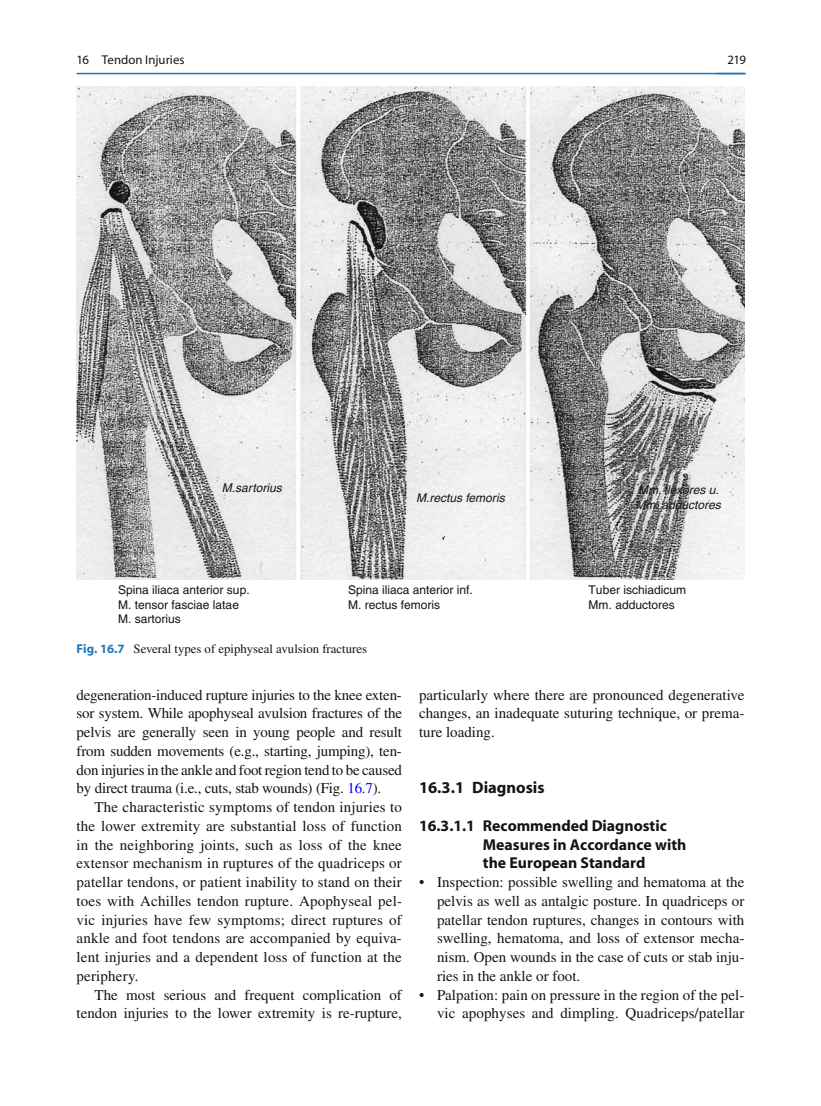
<style>
.page{position:relative;width:821px;height:1106px;background:#fff}
.page>*{position:absolute;margin:0;border:0;box-sizing:border-box;transform-origin:0 0}
.t1{font:700 16.5px "Myriad";color:#131413}
.t2{font:700 15.75px/18.8px "Myriad";color:#131413}
.t3{font:15px/18.8px "Times";color:#131413;text-align:justify}
.t4{font:12.75px "Times";color:#131413}
.t5{font:12.75px "Myriad";letter-spacing:.005em;color:#131413}
.t6{font:12px/14.4px "Helvetica";color:#131413}
.t7{font:italic 12px/14.4px "Helvetica";color:#131413}
.s1{font-family:"Myriad";font-weight:700;color:#1f77b9}
.s2{color:#00f}
</style>
<div class="page">
<hr style="left:716px;top:73px;width:30px;height:1px;background:#1f77b9">
<hr style="left:77px;top:73px;width:667px;height:1px;background:#1f77b9">
<img style="left:77px;top:86px;width:667px;height:493px">
<p class="t5" style="left:77px;top:55px;width:109px">16 Tendon Injuries</p>
<p class="t5" style="left:727px;top:55px;width:20px">219</p>
<p class="t7" style="left:222px;top:481px;width:61px">M.sartorius</p>
<p class="t6" style="left:118px;top:584px;width:133px">Spina iliaca anterior sup.<br>M. tensor fasciae latae<br>M. sartorius</p>
<p class="t7" style="left:416px;top:491px;width:90px">M.rectus femoris</p>
<p class="t7" style="left:635px;top:484px;width:87px">Mm. flexores u.<br>Mm. adductores</p>
<p class="t6" style="left:348px;top:584px;width:126px">Spina iliaca anterior inf.<br>M. rectus femoris</p>
<p class="t6" style="left:588px;top:584px;width:99px">Tuber ischiadicum<br>Mm. adductores</p>
<p class="t4" style="left:77px;top:644px;width:292px"><span class="s1">Fig. 16.7</span> Several types of epiphyseal avulsion fractures</p>
<p class="t3" style="left:77px;top:686px;width:327px">degeneration-induced rupture injuries to the knee exten&shy;sor system. While apophyseal avulsion fractures of the pelvis are generally seen in young people and result from sudden movements (e.g., starting, jumping), ten&shy;don injuries in the ankle and foot region tend to be caused by direct trauma (i.e., cuts, stab wounds) (Fig. <span class="s2">16.7</span> ).</p>
<p class="t3" style="left:77px;top:799px;width:327px;text-indent:18px">The characteristic symptoms of tendon injuries to the lower extremity are substantial loss of function in the neighboring joints, such as loss of the knee extensor mechanism in ruptures of the quadriceps or patellar tendons, or patient inability to stand on their toes with Achilles tendon rupture. Apophyseal pel&shy;vic injuries have few symptoms; direct ruptures of ankle and foot tendons are accompanied by equiva&shy;lent injuries and a dependent loss of function at the periphery.</p>
<p class="t3" style="left:77px;top:986px;width:327px;text-align:right">The most serious and frequent complication of tendon injuries to the lower extremity is re-rupture,</p>
<p class="t3" style="left:419px;top:686px;width:327px">particularly where there are pronounced degenerative changes, an inadequate suturing technique, or prema&shy;ture loading.</p>
<p class="t1" style="left:419px;top:781px;width:127px">16.3.1 Diagnosis</p>
<p class="t2" style="left:483px;top:817px;width:205px;text-indent:-64px">16.3.1.1 Recommended Diagnostic<br>Measures in Accordance with the European Standard</p>
<p class="t3" style="left:437px;top:874px;width:309px;text-indent:-18px">• Inspection: possible swelling and hematoma at the pelvis as well as antalgic posture. In quadriceps or patellar tendon ruptures, changes in contours with swelling, hematoma, and loss of extensor mecha&shy;nism. Open wounds in the case of cuts or stab inju&shy;ries in the ankle or foot.</p>
<p class="t3" style="left:419px;top:986px;width:327px;text-align:right">• Palpation: pain on pressure in the region of the pel&shy;vic apophyses and dimpling. Quadriceps/ patellar</p>
</div>
